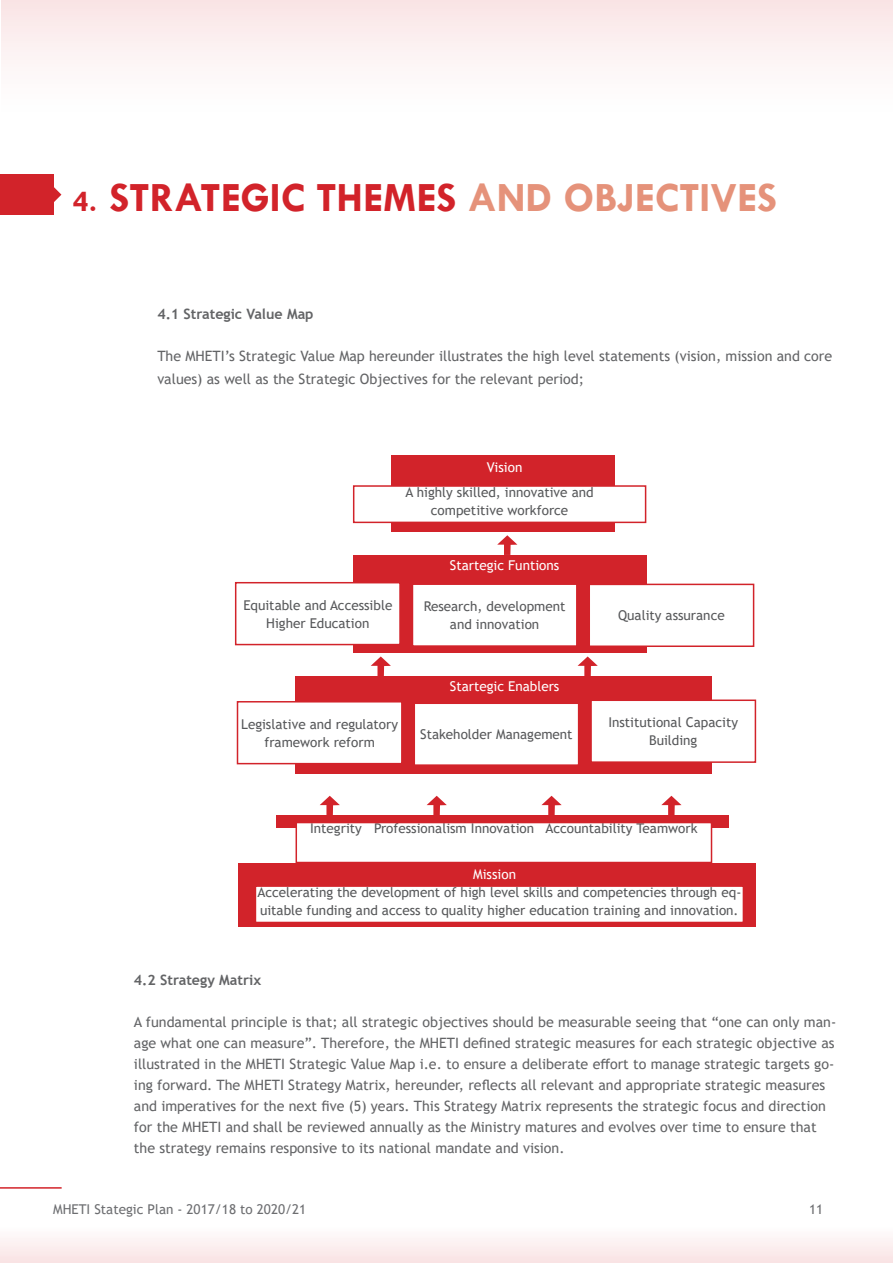
<style>
.page{position:relative;width:893px;height:1263px;background:#fff}
.page>*{position:absolute;margin:0;border:0;box-sizing:border-box;transform-origin:0 0}
.t1{font:700 42px "Tw Cen";color:#d2232a}
.t2{font:14.25px/21px "Trebuchet MS";color:#636466}
.t3{font:700 14.25px "Trebuchet MS";color:#636466}
.t4{font:13.5px/18px "Trebuchet MS";color:#58595b;text-align:center}
.t5{font:13.5px "Trebuchet MS";color:#fff}
.t6{font:13.5px "Trebuchet MS";color:#6d6e71}
.s1{font-size:30px}
.s2{color:#e5927a}
</style>
<div class="page">
<div style="left:391px;top:455px;width:224px;height:76px;background:#d2232a"></div>
<div style="left:353px;top:555px;width:293px;height:98px;background:#d2232a"></div>
<div style="left:354px;top:486px;width:292px;height:36px;background:#fff"></div>
<div style="left:353px;top:485px;width:293px;height:38px;border:2px solid #d2232a"></div>
<div style="left:236px;top:583px;width:164px;height:61px;background:#fff"></div>
<div style="left:235px;top:582px;width:166px;height:63px;border:2px solid #d2232a"></div>
<div style="left:412px;top:584px;width:165px;height:62px;background:#fff"></div>
<div style="left:412px;top:583px;width:166px;height:64px;border:2px solid #d2232a"></div>
<div style="left:589px;top:584px;width:165px;height:62px;background:#fff"></div>
<div style="left:588px;top:584px;width:166px;height:63px;border:2px solid #d2232a"></div>
<div style="left:296px;top:676px;width:416px;height:98px;background:#d2232a"></div>
<div style="left:237px;top:702px;width:165px;height:62px;background:#fff"></div>
<div style="left:237px;top:701px;width:166px;height:63px;border:2px solid #d2232a"></div>
<div style="left:414px;top:703px;width:165px;height:62px;background:#fff"></div>
<div style="left:414px;top:702px;width:165px;height:64px;border:2px solid #d2232a"></div>
<div style="left:591px;top:700px;width:164px;height:62px;background:#fff"></div>
<div style="left:590px;top:699px;width:166px;height:64px;border:2px solid #d2232a"></div>
<div style="left:276px;top:815px;width:453px;height:13px;background:#d2232a"></div>
<div style="left:296px;top:822px;width:415px;height:40px;background:#fff"></div>
<div style="left:296px;top:822px;width:416px;height:41px;border:2px solid #d2232a"></div>
<div style="left:238px;top:863px;width:518px;height:64px;background:#d2232a"></div>
<div style="left:255px;top:886px;width:488px;height:36px;background:#fff"></div>
<div style="left:255px;top:885px;width:489px;height:38px;border:2px solid #d2232a"></div>
<svg style="left:497px;top:535px;width:20px;height:20px"></svg>
<svg style="left:371px;top:656px;width:20px;height:20px"></svg>
<svg style="left:578px;top:656px;width:20px;height:20px"></svg>
<svg style="left:320px;top:796px;width:20px;height:19px"></svg>
<svg style="left:427px;top:796px;width:20px;height:19px"></svg>
<svg style="left:541px;top:796px;width:21px;height:19px"></svg>
<svg style="left:661px;top:796px;width:20px;height:19px"></svg>
<div style="left:0;top:1227px;width:893px;height:36px;background:linear-gradient(to right,#fbeff0,#fbeff0)"></div>
<hr style="left:0;top:1187px;width:62px;height:2px;background:#d2232a">
<div style="left:1px;top:0;width:892px;height:121px;background:linear-gradient(to bottom,#f9e5e6,#fff)"></div>
<div style="left:0;top:174px;width:54px;height:41px;background:#d2232a"></div>
<svg style="left:54px;top:187px;width:8px;height:15px"></svg>
<h1 class="t1" style="left:73px;top:172px;width:705px"><span class="s1">4.</span> STRATEGIC THEMES <span class="s2">AND OBJECTIVES</span></h1>
<p class="t3" style="left:157px;top:305px;width:158px">4.1 Strategic Value Map</p>
<p class="t2" style="left:157px;top:345px;width:676px;line-height:22.5px">The MHETI’s Strategic Value Map hereunder illustrates the high level statements (vision, mission and core values) as well as the Strategic Objectives for the relevant period;</p>
<p class="t5" style="left:487px;top:458px;width:37px">Vision</p>
<p class="t4" style="left:406px;top:483px;width:190px">A highly skilled, innovative and competitive workforce</p>
<p class="t5" style="left:450px;top:556px;width:111px">Startegic Funtions</p>
<p class="t4" style="left:243px;top:596px;width:150px">Equitable and Accessible<br>Higher Education</p>
<p class="t4" style="left:424px;top:597px;width:143px">Research, development and innovation</p>
<p class="t4" style="left:618px;top:606px;width:108px">Quality assurance</p>
<p class="t5" style="left:450px;top:678px;width:111px">Startegic Enablers</p>
<p class="t4" style="left:241px;top:715px;width:158px">Legislative and regulatory framework reform</p>
<p class="t4" style="left:420px;top:725px;width:154px">Stakeholder Management</p>
<p class="t4" style="left:608px;top:713px;width:131px">Institutional Capacity<br>Building</p>
<p class="t4" style="left:310px;top:819px;width:389px">Integrity Professionalism Innovation Accountability Teamwork</p>
<p class="t5" style="left:473px;top:865px;width:44px">Mission</p>
<p class="t4" style="left:257px;top:883px;width:485px;text-align:left">Accelerating the development of high level skills and competencies through eq&shy;uitable funding and access to quality higher education training and innovation.</p>
<p class="t3" style="left:134px;top:971px;width:129px">4.2 Strategy Matrix</p>
<p class="t2" style="left:134px;top:1012px;width:704px">A fundamental principle is that; all strategic objectives should be measurable seeing that “one can only man&shy;age what one can measure”. Therefore, the MHETI defined strategic measures for each strategic objective as illustrated in the MHETI Strategic Value Map i.e. to ensure a deliberate effort to manage strategic targets go&shy;ing forward. The MHETI Strategy Matrix, hereunder, reflects all relevant and appropriate strategic measures and imperatives for the next five (5) years. This Strategy Matrix represents the strategic focus and direction for the MHETI and shall be reviewed annually as the Ministry matures and evolves over time to ensure that the strategy remains responsive to its national mandate and vision.</p>
<p class="t6" style="left:53px;top:1201px;width:255px">MHETI Stategic Plan - 2017/18 to 2020/21</p>
<p class="t6" style="left:809px;top:1201px;width:16px">11</p>
</div>
